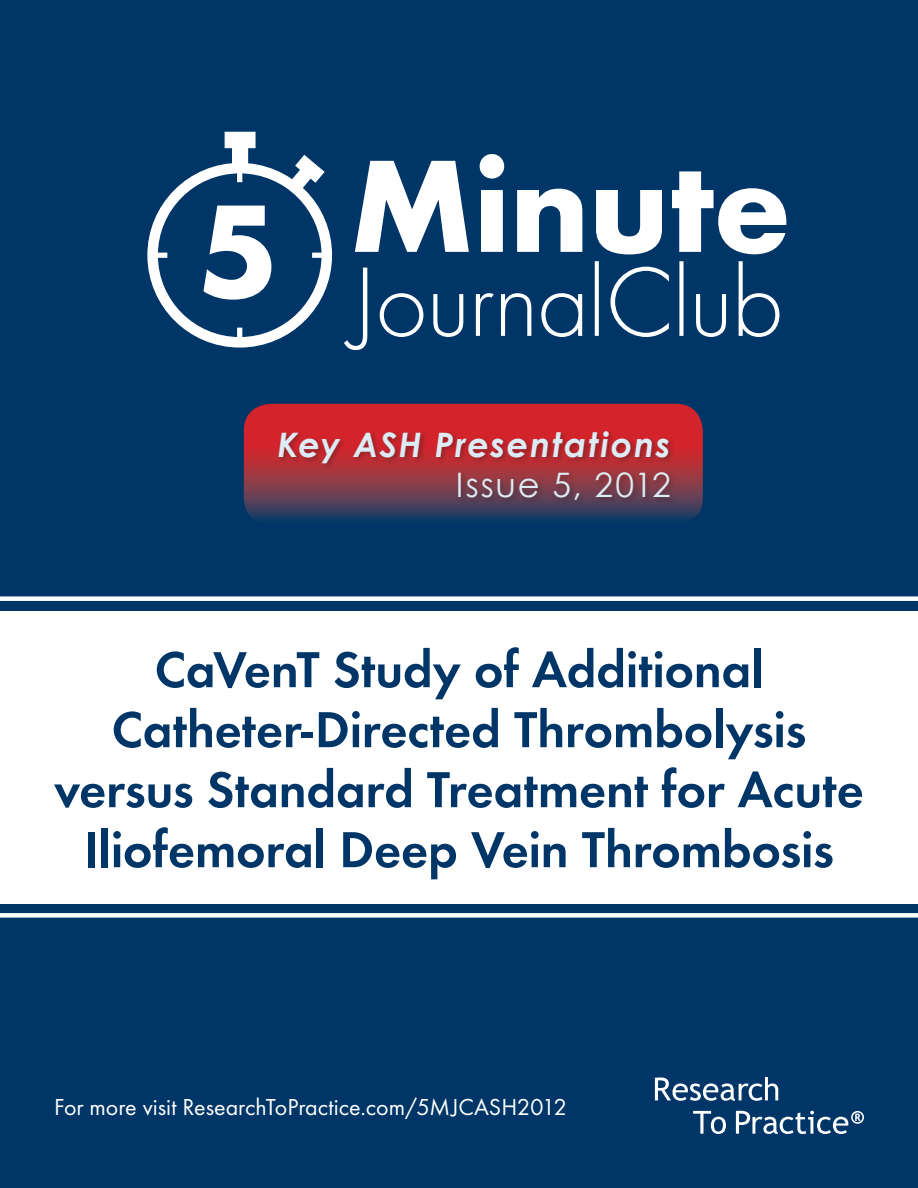
<style>
.page{position:relative;width:918px;height:1188px;background:#003667}
.page>*{position:absolute;margin:0;border:0;box-sizing:border-box;transform-origin:0 0}
.t1{font:600 52.5px/60px "Futura T";letter-spacing:-.005em;color:#003667;text-align:center}
.t2{font:italic 700 33.75px "Century Gothic";letter-spacing:.05em;color:#dcebf4}
.t3{font:33.75px "Century Gothic";letter-spacing:.05em;color:#dcebf4}
.t4{font:24px "Futura T";color:#fff}
</style>
<div class="page">
<div style="left:233px;top:136px;width:14px;height:31px;background:#fff"></div>
<div style="left:232px;top:136px;width:16px;height:32px;border:1px solid #fff"></div>
<div style="left:225px;top:132px;width:30px;height:16px;background:#fff"></div>
<div style="left:225px;top:132px;width:31px;height:16px;border:1px solid #fff"></div>
<svg style="left:289px;top:155px;width:36px;height:37px"></svg>
<svg style="left:312px;top:252px;width:9px;height:6px"></svg>
<svg style="left:234px;top:327px;width:11px;height:10px"></svg>
<svg style="left:237px;top:174px;width:6px;height:9px"></svg>
<svg style="left:158px;top:252px;width:10px;height:6px"></svg>
<div style="left:147px;top:163px;width:185px;height:185px;border:10px solid #fff;border-radius:50%"></div>
<svg style="left:203px;top:206px;width:68px;height:94px"></svg>
<svg style="left:355px;top:161px;width:114px;height:91px"></svg>
<svg style="left:480px;top:154px;width:24px;height:98px"></svg>
<svg style="left:517px;top:189px;width:65px;height:63px"></svg>
<svg style="left:596px;top:190px;width:66px;height:64px"></svg>
<svg style="left:672px;top:171px;width:114px;height:83px"></svg>
<svg style="left:344px;top:268px;width:23px;height:82px"></svg>
<svg style="left:380px;top:293px;width:43px;height:44px"></svg>
<svg style="left:433px;top:294px;width:30px;height:43px"></svg>
<svg style="left:476px;top:293px;width:18px;height:43px"></svg>
<svg style="left:501px;top:293px;width:30px;height:43px"></svg>
<svg style="left:541px;top:293px;width:41px;height:44px"></svg>
<svg style="left:595px;top:261px;width:4px;height:75px"></svg>
<svg style="left:611px;top:267px;width:58px;height:70px"></svg>
<div style="left:679px;top:261px;width:5px;height:75px;background:#fff"></div>
<svg style="left:696px;top:294px;width:30px;height:43px"></svg>
<svg style="left:739px;top:261px;width:40px;height:76px"></svg>
<div style="left:0;top:611px;width:918px;height:292px;background:#fff"></div>
<svg style="left:655px;top:1077px;width:123px;height:24px"></svg>
<svg style="left:693px;top:1111px;width:33px;height:23px"></svg>
<svg style="left:736px;top:1111px;width:128px;height:23px"></svg>
<div style="left:0;top:913px;width:918px;height:5px;background:#fff"></div>
<div style="left:0;top:596px;width:918px;height:5px;background:#fff"></div>
<svg style="left:244px;top:404px;width:459px;height:115px"></svg>
<div style="left:275px;top:429px;width:402px;height:79px;background:#231f20;opacity:.4"></div>
<p class="t2" style="left:277px;top:423px;width:395px">Key ASH Presentations</p>
<p class="t3" style="left:456px;top:465px;width:216px">Issue 5, 2012</p>
<p class="t1" style="left:54px;top:639px;width:811px">CaVenT Study of Additional Catheter-Directed Thrombolysis versus Standard Treatment for Acute Iliofemoral Deep Vein Thrombosis</p>
<p class="t4" style="left:54px;top:1093px;width:514px">For more visit ResearchToPractice.com/5MJCASH2012</p>
</div>
